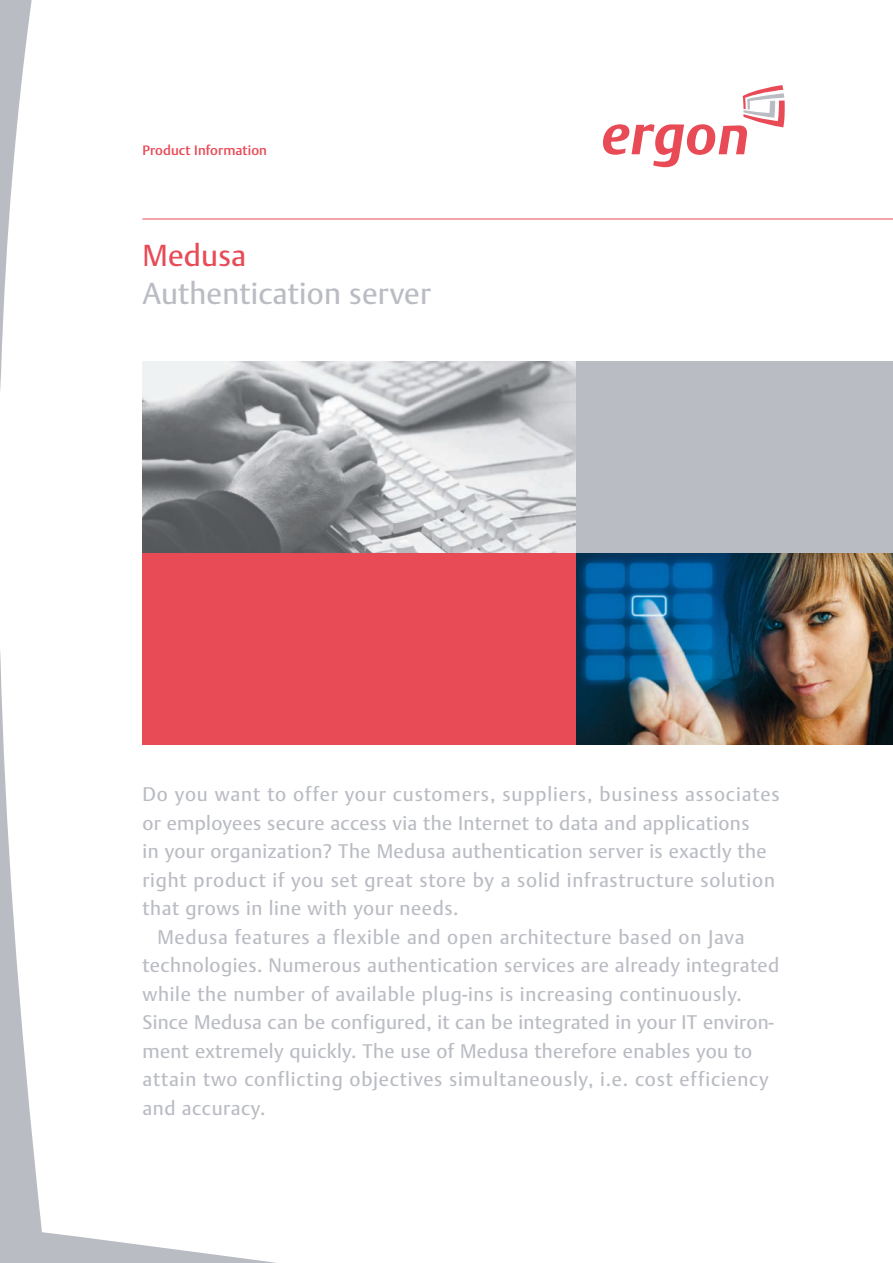
<style>
.page{position:relative;width:893px;height:1263px;background:#fff}
.page>*{position:absolute;margin:0;border:0;box-sizing:border-box;transform-origin:0 0}
.t1{font:30px "DTL Argo T";letter-spacing:.005em;color:#babcc3}
.t2{font:30px "DTL Argo T";letter-spacing:.005em;color:#e84a56}
.t3{font:19.5px "DTL Argo T";letter-spacing:.03em;color:#babcc3}
.t4{font:19.5px "DTL Argo T";letter-spacing:.01em;color:#babcc3}
.t5{font:500 13.5px "DTL Argo T";letter-spacing:.005em;color:#e84a56}
</style>
<div class="page">
<img style="left:359px;top:361px;width:217px;height:192px">
<div style="left:142px;top:553px;width:434px;height:191px;background:#e84a56"></div>
<img style="left:576px;top:553px;width:317px;height:191px">
<hr style="left:142px;top:219px;width:751px;height:1px;background:#e84a56">
<div style="left:576px;top:361px;width:317px;height:192px;background:#babcc3"></div>
<svg style="left:0;top:0;width:359px;height:1263px"></svg>
<svg style="left:603px;top:85px;width:182px;height:82px"></svg>
<p class="t5" style="left:142px;top:142px;width:126px">Product Information</p>
<h1 class="t2" style="left:142px;top:238px;width:105px">Medusa</h1>
<h1 class="t1" style="left:142px;top:276px;width:290px">Authentication server</h1>
<p class="t3" style="left:142px;top:783px;width:639px">Do you want to offer your customers, suppliers, business associates</p>
<p class="t3" style="left:142px;top:812px;width:608px">or employees secure access via the Internet to data and applications</p>
<p class="t3" style="left:142px;top:840px;width:626px">in your organization? The Medusa authentication server is exactly the</p>
<p class="t3" style="left:142px;top:869px;width:634px">right product if you set great store by a solid infrastructure solution</p>
<p class="t3" style="left:142px;top:897px;width:318px">that grows in line with your needs.</p>
<p class="t3" style="left:157px;top:926px;width:589px">Medusa features a flexible and open architecture based on Java</p>
<p class="t3" style="left:142px;top:954px;width:638px">technologies. Numerous authentication services are already integrated</p>
<p class="t3" style="left:142px;top:983px;width:601px">while the number of available plug-ins is increasing continuously.</p>
<p class="t4" style="left:142px;top:1011px;width:633px">Since Medusa can be configured, it can be integrated in your IT environ-</p>
<p class="t3" style="left:142px;top:1040px;width:611px">ment extremely quickly. The use of Medusa therefore enables you to</p>
<p class="t3" style="left:142px;top:1068px;width:628px">attain two conflicting objectives simultaneously, i.e. cost efficiency</p>
<p class="t3" style="left:142px;top:1097px;width:124px">and accuracy.</p>
</div>
